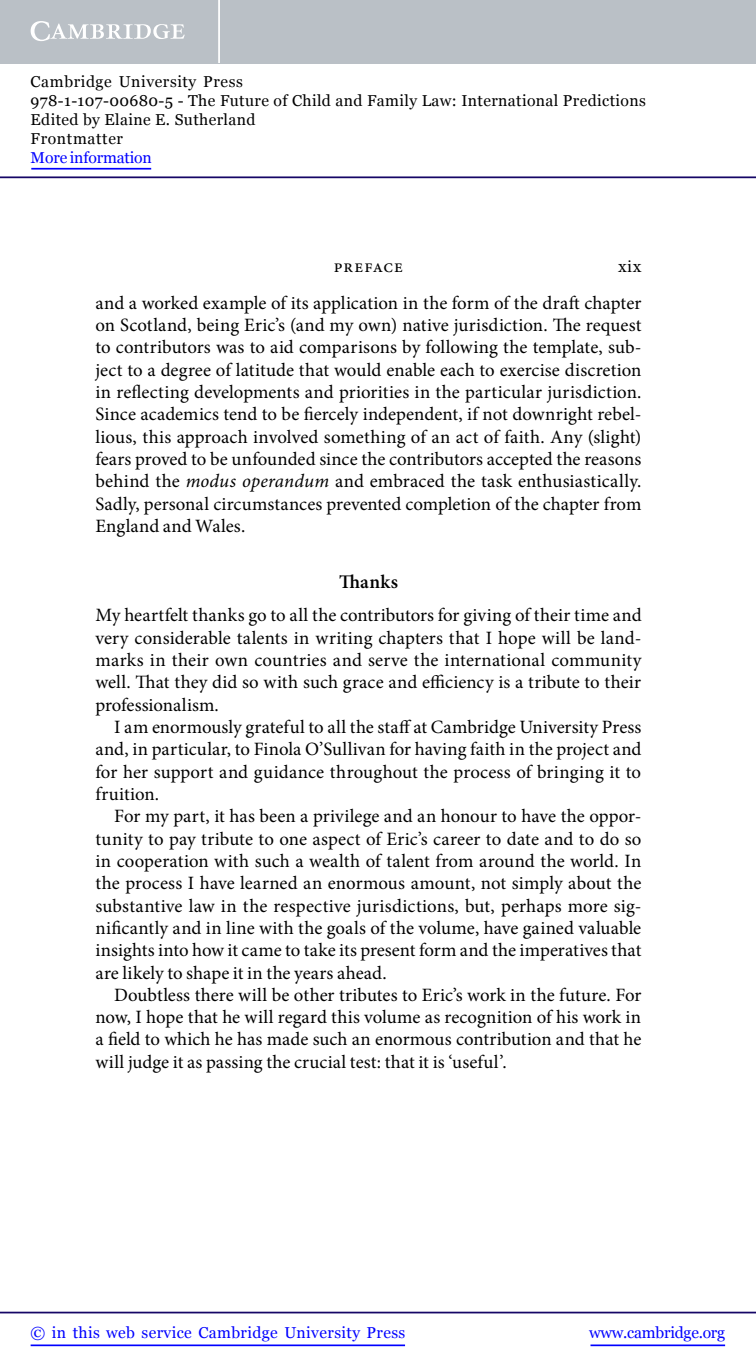
<style>
.page{position:relative;width:756px;height:1371px;background:#fff}
.page>*{position:absolute;margin:0;border:0;box-sizing:border-box;transform-origin:0 0}
.t1{font:600 19.25px "Minion Pro";color:#000}
.t2{font:18.9px/22.2px "Minion Pro";letter-spacing:.005em;color:#000;text-align:justify}
.t3{font:18.38px "Minion Pro";letter-spacing:.04em;color:#000}
.t4{font:15.75px/18.9px "Georgia";letter-spacing:.025em;color:#000}
.t5{font:15.75px "Georgia";letter-spacing:.025em;color:#00f}
.t6{font:15.75px "Georgia";letter-spacing:-.015em;color:#00f}
.t7{font:15.75px "Georgia";letter-spacing:-.01em;color:#00f}
.s1{font-style:italic}
</style>
<div class="page">
<hr style="left:591px;top:1344px;width:134px;height:1px;background:#00f">
<hr style="left:0;top:1311px;width:756px;height:2px;background:#150666">
<hr style="left:31px;top:1344px;width:374px;height:1px;background:#00f">
<div style="left:0;top:0;width:756px;height:63px;background:#bac0c6"></div>
<svg style="left:31px;top:21px;width:154px;height:20px"></svg>
<hr style="left:218px;top:0;width:2px;height:63px;background:#fff">
<hr style="left:0;top:176px;width:756px;height:2px;background:#150666">
<hr style="left:31px;top:168px;width:120px;height:1px;background:#00f">
<p class="t4" style="left:31px;top:72px;width:617px">Cambridge University Press<br>978-1-107-00680-5 - The Future of Child and Family Law: International Predictions Edited by Elaine E. Sutherland<br>Frontmatter</p>
<p class="t7" style="left:31px;top:148px;width:123px">More information</p>
<p class="t3" style="left:334px;top:254px;width:71px">Preface</p>
<p class="t3" style="left:618px;top:254px;width:25px">xix</p>
<p class="t2" style="left:95px;top:292px;width:548px">and a worked example of its application in the form of the draft chapter on Scotland, being Eric’s (and my own) native jurisdiction. The request to contributors was to aid comparisons by following the template, sub&shy;ject to a degree of latitude that would enable each to exercise discretion in reflecting developments and priorities in the particular jurisdiction.<br>Since academics tend to be fiercely independent, if not downright rebel&shy;lious, this approach involved something of an act of faith. Any (slight) fears proved to be unfounded since the contributors accepted the reasons behind the <span class="s1">modus operandum</span> and embraced the task enthusiastically.<br>Sadly, personal circumstances prevented completion of the chapter from England and Wales.</p>
<p class="t1" style="left:339px;top:570px;width:60px">Thanks</p>
<p class="t2" style="left:95px;top:604px;width:548px">My heartfelt thanks go to all the contributors for giving of their time and</p>
<p class="t2" style="left:95px;top:626px;width:547px">very considerable talents in writing chapters that I hope will be land-</p>
<p class="t2" style="left:95px;top:649px;width:548px">marks in their own countries and serve the international community</p>
<p class="t2" style="left:95px;top:671px;width:547px">well. That they did so with such grace and efficiency is a tribute to their</p>
<p class="t2" style="left:95px;top:693px;width:125px">professionalism.</p>
<p class="t2" style="left:114px;top:715px;width:529px">I am enormously grateful to all the staff at Cambridge University Press</p>
<p class="t2" style="left:95px;top:738px;width:548px">and, in particular, to Finola O’Sullivan for having faith in the project and</p>
<p class="t2" style="left:95px;top:760px;width:547px">for her support and guidance throughout the process of bringing it to</p>
<p class="t2" style="left:95px;top:782px;width:65px">fruition.</p>
<p class="t2" style="left:114px;top:805px;width:529px">For my part, it has been a privilege and an honour to have the oppor-</p>
<p class="t2" style="left:95px;top:827px;width:548px">tunity to pay tribute to one aspect of Eric’s career to date and to do so</p>
<p class="t2" style="left:95px;top:849px;width:547px">in cooperation with such a wealth of talent from around the world. In</p>
<p class="t2" style="left:95px;top:872px;width:548px">the process I have learned an enormous amount, not simply about the</p>
<p class="t2" style="left:95px;top:894px;width:547px">substantive law in the respective jurisdictions, but, perhaps more sig-</p>
<p class="t2" style="left:95px;top:916px;width:547px">nificantly and in line with the goals of the volume, have gained valuable</p>
<p class="t2" style="left:95px;top:939px;width:548px">insights into how it came to take its present form and the imperatives that</p>
<p class="t2" style="left:95px;top:961px;width:293px">are likely to shape it in the years ahead.</p>
<p class="t2" style="left:114px;top:983px;width:529px">Doubtless there will be other tributes to Eric’s work in the future. For</p>
<p class="t2" style="left:95px;top:1006px;width:547px">now, I hope that he will regard this volume as recognition of his work in</p>
<p class="t2" style="left:95px;top:1028px;width:547px">a field to which he has made such an enormous contribution and that he</p>
<p class="t2" style="left:95px;top:1050px;width:413px">will judge it as passing the crucial test: that it is ‘useful’.</p>
<p class="t5" style="left:31px;top:1323px;width:376px">© in this web service Cambridge University Press</p>
<p class="t6" style="left:589px;top:1323px;width:137px">www.cambridge.org</p>
</div>
